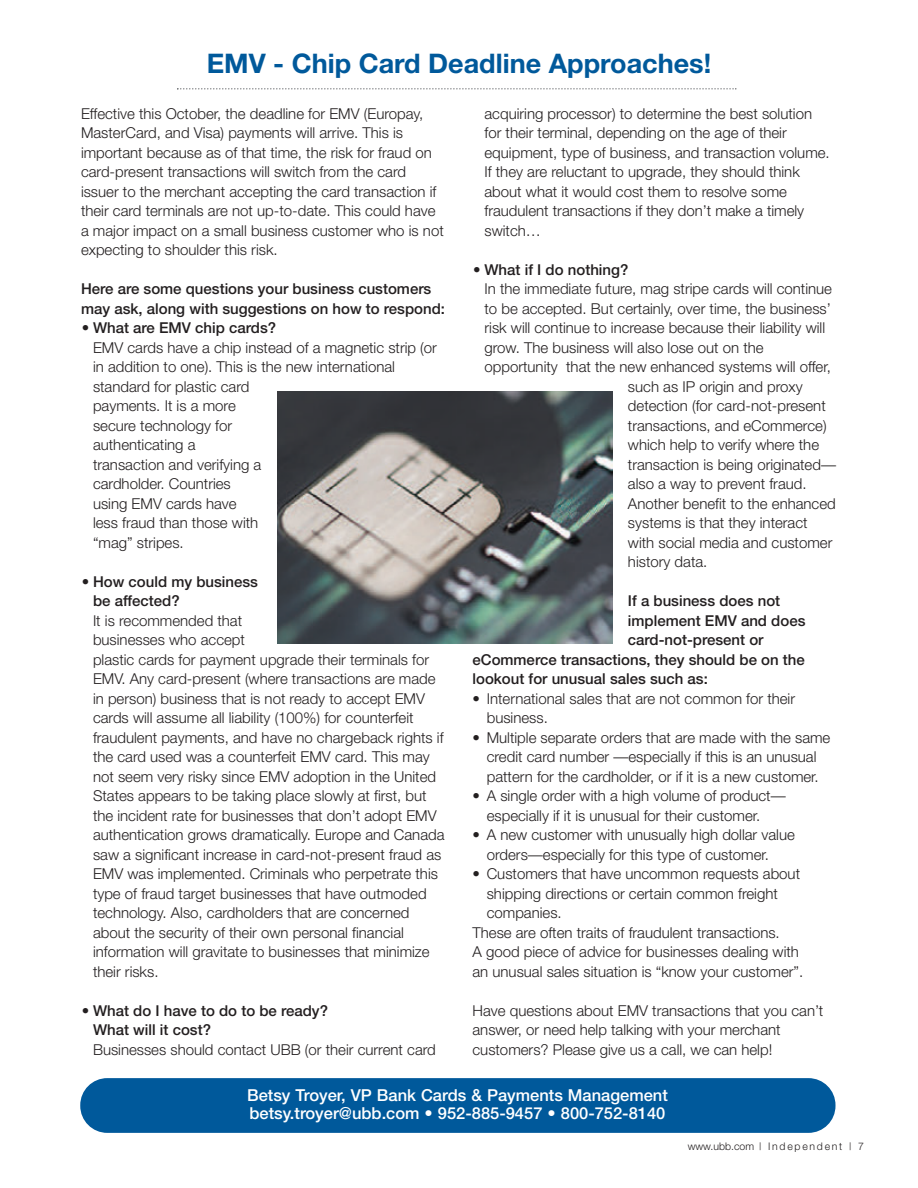
<style>
.page{position:relative;width:918px;height:1188px;background:#fff}
.page>*{position:absolute;margin:0;border:0;box-sizing:border-box;transform-origin:0 0}
.t1{font:700 27px "Helvetica Neue";color:#00599b}
.t2{font:500 16.5px/18px "Helvetica Neue";color:#fff}
.t3{font:300 15px/19.5px "Helvetica Neue";color:#231f20}
.t4{font:500 15px/19.5px "Helvetica Neue";color:#231f20}
.t5{font:300 10.5px "Helvetica Neue";letter-spacing:.165em;color:#231f20}
</style>
<div class="page">
<svg style="left:177px;top:88px;width:559px;height:2px"></svg>
<div style="left:80px;top:1078px;width:756px;height:55px;background:#00599b;border-radius:27px"></div>
<img style="left:278px;top:391px;width:335px;height:252px">
<h1 class="t1" style="left:207px;top:54px;width:506px">EMV - Chip Card Deadline Approaches!</h1>
<p class="t3" style="left:81px;top:105px;width:364px">Effective this October, the deadline for EMV (Europay, MasterCard, and Visa) payments will arrive. This is important because as of that time, the risk for fraud on card-present transactions will switch from the card issuer to the merchant accepting the card transaction if their card terminals are not up-to-date. This could have a major impact on a small business customer who is not expecting to shoulder this risk.</p>
<p class="t4" style="left:81px;top:281px;width:366px">Here are some questions your business customers may ask, along with suggestions on how to respond:</p>
<p class="t4" style="left:82px;top:320px;width:196px">• What are EMV chip cards?</p>
<p class="t3" style="left:93px;top:339px;width:345px">EMV cards have a chip instead of a magnetic strip (or in addition to one). This is the new international standard for plastic card<br>payments. It is a more<br>secure technology for<br>authenticating a<br>transaction and verifying a<br>cardholder. Countries<br>using EMV cards have<br>less fraud than those with<br>“mag” stripes.</p>
<p class="t4" style="left:93px;top:573px;width:167px;text-indent:-11px">• How could my business be affected?</p>
<p class="t3" style="left:93px;top:612px;width:353px">It is recommended that<br>businesses who accept<br>plastic cards for payment upgrade their terminals for EMV. Any card-present (where transactions are made in person) business that is not ready to accept EMV cards will assume all liability (100%) for counterfeit fraudulent payments, and have no chargeback rights if the card used was a counterfeit EMV card. This may not seem very risky since EMV adoption in the United States appears to be taking place slowly at first, but the incident rate for businesses that don’t adopt EMV authentication grows dramatically. Europe and Canada saw a significant increase in card-not-present fraud as EMV was implemented. Criminals who perpetrate this type of fraud target businesses that have outmoded technology. Also, cardholders that are concerned about the security of their own personal financial information will gravitate to businesses that minimize their risks.</p>
<p class="t4" style="left:93px;top:1002px;width:237px;text-indent:-11px">• What do I have to do to be ready?<br>What will it cost?</p>
<p class="t3" style="left:93px;top:1041px;width:344px">Businesses should contact UBB (or their current card</p>
<p class="t3" style="left:484px;top:105px;width:347px">acquiring processor) to determine the best solution for their terminal, depending on the age of their equipment, type of business, and transaction volume.<br>If they are reluctant to upgrade, they should think about what it would cost them to resolve some fraudulent transactions if they don’t make a timely switch…</p>
<p class="t4" style="left:473px;top:261px;width:157px">• What if I do nothing?</p>
<p class="t3" style="left:484px;top:281px;width:349px">In the immediate future, mag stripe cards will continue</p>
<p class="t3" style="left:484px;top:300px;width:348px">to be accepted. But certainly, over time, the business’</p>
<p class="t3" style="left:484px;top:320px;width:342px">risk will continue to increase because their liability will</p>
<p class="t3" style="left:484px;top:339px;width:281px">grow. The business will also lose out on the</p>
<p class="t3" style="left:484px;top:359px;width:348px">opportunity that the new enhanced systems will offer,</p>
<p class="t3" style="left:628px;top:378px;width:176px">such as IP origin and proxy</p>
<p class="t3" style="left:628px;top:398px;width:199px">detection (for card-not-present</p>
<p class="t3" style="left:628px;top:417px;width:200px">transactions, and eCommerce)</p>
<p class="t3" style="left:628px;top:437px;width:193px">which help to verify where the</p>
<p class="t3" style="left:628px;top:456px;width:210px">transaction is being originated—</p>
<p class="t3" style="left:628px;top:476px;width:180px">also a way to prevent fraud.</p>
<p class="t3" style="left:628px;top:495px;width:209px">Another benefit to the enhanced</p>
<p class="t3" style="left:628px;top:515px;width:181px">systems is that they interact</p>
<p class="t3" style="left:628px;top:534px;width:206px">with social media and customer</p>
<p class="t3" style="left:628px;top:554px;width:81px">history data.</p>
<p class="t4" style="left:628px;top:593px;width:154px">If a business does not</p>
<p class="t4" style="left:628px;top:612px;width:179px">implement EMV and does</p>
<p class="t4" style="left:628px;top:632px;width:137px">card-not-present or</p>
<p class="t4" style="left:472px;top:651px;width:334px">eCommerce transactions, they should be on the</p>
<p class="t4" style="left:472px;top:671px;width:237px">lookout for unusual sales such as:</p>
<p class="t3" style="left:487px;top:690px;width:310px;text-indent:-14px">• International sales that are not common for their business.</p>
<p class="t3" style="left:472px;top:729px;width:359px;text-align:center">• Multiple separate orders that are made with the same credit card number —especially if this is an unusual pattern for the cardholder, or if it is a new customer.</p>
<p class="t3" style="left:487px;top:788px;width:300px;text-indent:-14px">• A single order with a high volume of product— especially if it is unusual for their customer.</p>
<p class="t3" style="left:487px;top:827px;width:310px;text-indent:-14px">• A new customer with unusually high dollar value orders—especially for this type of customer.</p>
<p class="t3" style="left:472px;top:866px;width:329px">• Customers that have uncommon requests about</p>
<p class="t3" style="left:487px;top:885px;width:293px">shipping directions or certain common freight</p>
<p class="t3" style="left:487px;top:905px;width:77px">companies.</p>
<p class="t3" style="left:472px;top:924px;width:309px">These are often traits of fraudulent transactions.</p>
<p class="t3" style="left:472px;top:944px;width:328px">A good piece of advice for businesses dealing with</p>
<p class="t3" style="left:472px;top:963px;width:332px">an unusual sales situation is “know your customer”.</p>
<p class="t3" style="left:472px;top:1002px;width:352px">Have questions about EMV transactions that you can’t answer, or need help talking with your merchant customers? Please give us a call, we can help!</p>
<p class="t2" style="left:247px;top:1088px;width:422px">Betsy Troyer, VP Bank Cards &amp; Payments Management betsy.troyer@ubb.com • 952-885-9457 • 800-752-8140</p>
<p class="t5" style="left:688px;top:1143px;width:178px">www.ubb.com | Independent | 7</p>
</div>
